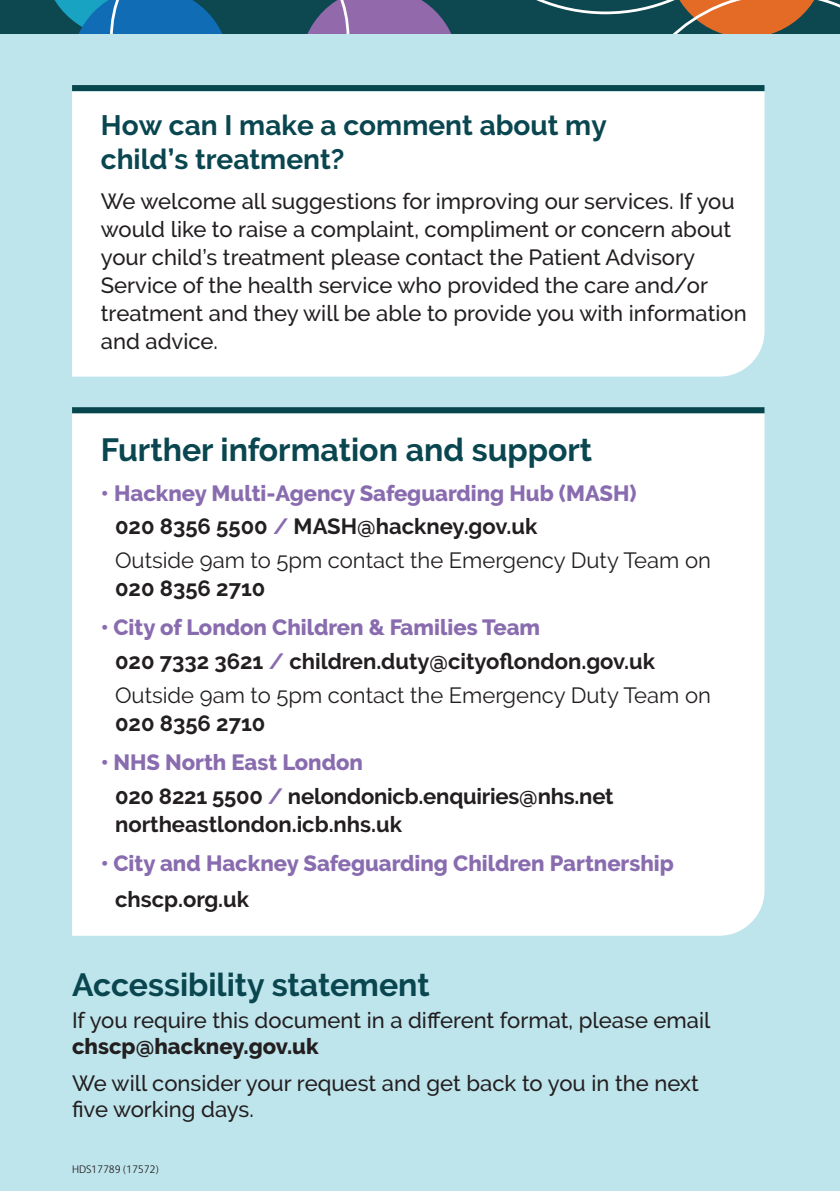
<style>
.page{position:relative;width:840px;height:1191px;background:#fff}
.page>*{position:absolute;margin:0;border:0;box-sizing:border-box;transform-origin:0 0}
.t1{font:700 32px "Raleway";color:#09464f}
.t2{font:700 28px/34px "Raleway";color:#09464f}
.t3{font:500 22px/28px "Raleway";color:#231f20}
.t4{font:700 22px/33.6px "Raleway";color:#231f20}
.t5{font:22px/33.6px "Raleway";color:#231f20}
.t6{font:800 22px "Raleway";color:#896caf}
.t7{font:800 22px "Raleway";color:#231f20}
.t8{font:300 11px "FS Albert";letter-spacing:-.01em;color:#231f20}
.s1{font-weight:800;color:#896caf}
.s2{font-weight:700}
.s3{font-weight:700;color:#896caf}
.s4{color:#896caf}
.s5{font-weight:400}
</style>
<div class="page">
<div style="left:0;top:31px;width:839px;height:1160px;background:#bfe5ec"></div>
<svg style="left:0;top:0;width:839px;height:34px;background:#405c6c"></svg>
<div style="left:72px;top:92px;width:692px;height:284px;background:#fff"></div>
<div style="left:72px;top:414px;width:692px;height:521px;background:#fff"></div>
<div style="left:72px;top:85px;width:692px;height:6px;background:#08464d"></div>
<div style="left:72px;top:407px;width:692px;height:6px;background:#08464d"></div>
<p class="t2" style="left:101px;top:109px;width:507px">How can I make a comment about my child’s treatment?</p>
<p class="t3" style="left:101px;top:187px;width:647px">We welcome all suggestions for improving our services. If you would like to raise a complaint, compliment or concern about your child’s treatment please contact the Patient Advisory Service of the health service who provided the care and/or treatment and they will be able to provide you with information and advice.</p>
<h1 class="t1" style="left:101px;top:432px;width:492px">Further information and support</h1>
<p class="t5" style="left:115px;top:476px;width:597px;text-indent:-14px"><span class="s1">• Hackney Multi-Agency Safeguarding Hub (MASH)<br></span><span class="s2">020 8356 5500</span> <span class="s3">/</span> <span class="s2">MASH@hackney.gov.uk<br></span>Outside 9am to 5pm contact the Emergency Duty Team on</p>
<p class="t4" style="left:115px;top:571px;width:152px">020 8356 2710</p>
<p class="t4" style="left:115px;top:611px;width:597px;text-indent:-14px"><span class="s1">• City of London Children &amp; Families Team<br></span>020 7332 3621 <span class="s4">/</span> children.duty@cityoflondon.gov.uk<br><span class="s5">Outside 9am to 5pm contact the Emergency Duty Team on</span></p>
<p class="t4" style="left:115px;top:706px;width:152px">020 8356 2710</p>
<p class="t4" style="left:115px;top:745px;width:500px;text-indent:-14px"><span class="s1">• NHS North East London<br></span>020 8221 5500 <span class="s4">/</span> nelondonicb.enquiries@nhs.net</p>
<p class="t4" style="left:115px;top:807px;width:288px">northeastlondon.icb.nhs.uk</p>
<p class="t6" style="left:101px;top:851px;width:574px">• City and Hackney Safeguarding Children Partnership</p>
<p class="t4" style="left:115px;top:882px;width:135px">chscp.org.uk</p>
<h1 class="t1" style="left:72px;top:966px;width:359px">Accessibility statement</h1>
<p class="t3" style="left:72px;top:1006px;width:639px">If you require this document in a different format, please email</p>
<p class="t7" style="left:72px;top:1033px;width:248px">chscp@hackney.gov.uk</p>
<p class="t3" style="left:72px;top:1070px;width:628px;line-height:26px">We will consider your request and get back to you in the next five working days.</p>
<p class="t8" style="left:72px;top:1162px;width:88px">HDS17789 (17572)</p>
</div>
